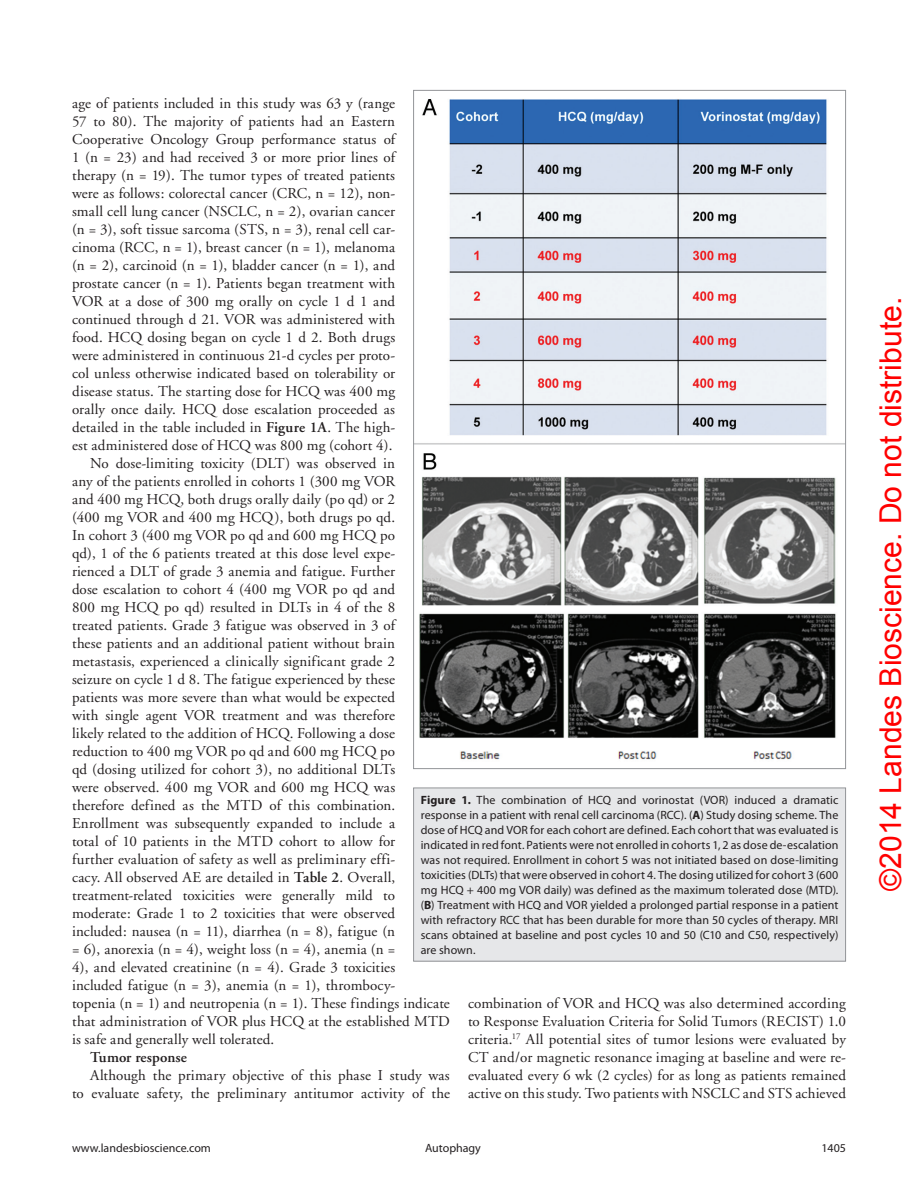
<style>
.page{position:relative;width:918px;height:1188px;background:#fff}
.page>*{position:absolute;margin:0;border:0;box-sizing:border-box;transform-origin:0 0}
.t1{font:30.15px "Arial";color:#f00}
.t2{font:15px/18px "Adobe Garamond";letter-spacing:.01em;color:#231f20;text-align:right}
.t3{font:600 15px "Adobe Garamond";letter-spacing:.005em;color:#231f20}
.t4{font:12px/15px "Myriad Pro";letter-spacing:.01em;color:#231f20}
.s1{font-weight:600}
.s2{font-weight:700}
</style>
<div class="page">
<img style="left:415px;top:99px;width:429px;height:661px">
<div style="left:414px;top:788px;width:432px;height:173px;background:#e6e7e9"></div>
<div style="left:413px;top:788px;width:433px;height:174px;border:1px solid #939598"></div>
<p class="t2" style="left:72px;top:95px;width:325px">age of patients included in this study was 63 y (range</p>
<p class="t2" style="left:72px;top:113px;width:325px">57 to 80). The majority of patients had an Eastern</p>
<p class="t2" style="left:72px;top:131px;width:325px">Cooperative Oncology Group performance status of</p>
<p class="t2" style="left:72px;top:149px;width:325px">1 (n = 23) and had received 3 or more prior lines of</p>
<p class="t2" style="left:72px;top:167px;width:325px">therapy (n = 19). The tumor types of treated patients</p>
<p class="t2" style="left:72px;top:185px;width:325px">were as follows: colorectal cancer (CRC, n = 12), non-</p>
<p class="t2" style="left:72px;top:203px;width:325px">small cell lung cancer (NSCLC, n = 2), ovarian cancer</p>
<p class="t2" style="left:72px;top:221px;width:325px">(n = 3), soft tissue sarcoma (STS, n = 3), renal cell car-</p>
<p class="t2" style="left:72px;top:239px;width:325px">cinoma (RCC, n = 1), breast cancer (n = 1), melanoma</p>
<p class="t2" style="left:72px;top:257px;width:325px">(n = 2), carcinoid (n = 1), bladder cancer (n = 1), and</p>
<p class="t2" style="left:72px;top:275px;width:325px">prostate cancer (n = 1). Patients began treatment with</p>
<p class="t2" style="left:72px;top:293px;width:325px">VOR at a dose of 300 mg orally on cycle 1 d 1 and</p>
<p class="t2" style="left:72px;top:311px;width:325px">continued through d 21. VOR was administered with</p>
<p class="t2" style="left:72px;top:329px;width:325px">food. HCQ dosing began on cycle 1 d 2. Both drugs</p>
<p class="t2" style="left:72px;top:347px;width:325px">were administered in continuous 21-d cycles per proto-</p>
<p class="t2" style="left:72px;top:365px;width:325px">col unless otherwise indicated based on tolerability or</p>
<p class="t2" style="left:72px;top:383px;width:325px">disease status. The starting dose for HCQ was 400 mg</p>
<p class="t2" style="left:72px;top:401px;width:325px">orally once daily. HCQ dose escalation proceeded as</p>
<p class="t2" style="left:72px;top:419px;width:325px">detailed in the table included in <span class="s1">Figure 1A</span>. The high-</p>
<p class="t2" style="left:72px;top:437px;width:322px">est administered dose of HCQ was 800 mg (cohort 4).</p>
<p class="t2" style="left:90px;top:455px;width:307px">No dose-limiting toxicity (DLT) was observed in</p>
<p class="t2" style="left:72px;top:473px;width:325px">any of the patients enrolled in cohorts 1 (300 mg VOR</p>
<p class="t2" style="left:72px;top:491px;width:325px">and 400 mg HCQ, both drugs orally daily (po qd) or 2</p>
<p class="t2" style="left:72px;top:509px;width:325px">(400 mg VOR and 400 mg HCQ), both drugs po qd.</p>
<p class="t2" style="left:72px;top:527px;width:325px">In cohort 3 (400 mg VOR po qd and 600 mg HCQ po</p>
<p class="t2" style="left:72px;top:545px;width:325px">qd), 1 of the 6 patients treated at this dose level expe-</p>
<p class="t2" style="left:72px;top:563px;width:325px">rienced a DLT of grade 3 anemia and fatigue. Further</p>
<p class="t2" style="left:72px;top:581px;width:325px">dose escalation to cohort 4 (400 mg VOR po qd and</p>
<p class="t2" style="left:72px;top:599px;width:325px">800 mg HCQ po qd) resulted in DLTs in 4 of the 8</p>
<p class="t2" style="left:72px;top:617px;width:325px">treated patients. Grade 3 fatigue was observed in 3 of</p>
<p class="t2" style="left:72px;top:635px;width:325px">these patients and an additional patient without brain</p>
<p class="t2" style="left:72px;top:653px;width:325px">metastasis, experienced a clinically significant grade 2</p>
<p class="t2" style="left:72px;top:671px;width:325px">seizure on cycle 1 d 8. The fatigue experienced by these</p>
<p class="t2" style="left:72px;top:689px;width:325px">patients was more severe than what would be expected</p>
<p class="t2" style="left:72px;top:707px;width:325px">with single agent VOR treatment and was therefore</p>
<p class="t2" style="left:72px;top:725px;width:325px">likely related to the addition of HCQ. Following a dose</p>
<p class="t2" style="left:72px;top:743px;width:325px">reduction to 400 mg VOR po qd and 600 mg HCQ po</p>
<p class="t2" style="left:72px;top:761px;width:325px">qd (dosing utilized for cohort 3), no additional DLTs</p>
<p class="t2" style="left:72px;top:779px;width:325px">were observed. 400 mg VOR and 600 mg HCQ was</p>
<p class="t2" style="left:72px;top:797px;width:325px">therefore defined as the MTD of this combination.</p>
<p class="t2" style="left:72px;top:815px;width:325px">Enrollment was subsequently expanded to include a</p>
<p class="t2" style="left:72px;top:833px;width:325px">total of 10 patients in the MTD cohort to allow for</p>
<p class="t2" style="left:72px;top:851px;width:325px">further evaluation of safety as well as preliminary effi-</p>
<p class="t2" style="left:72px;top:869px;width:325px">cacy. All observed AE are detailed in <span class="s1">Table 2</span>. Overall,</p>
<p class="t2" style="left:72px;top:887px;width:325px">treatment-related toxicities were generally mild to</p>
<p class="t2" style="left:72px;top:905px;width:325px">moderate: Grade 1 to 2 toxicities that were observed</p>
<p class="t2" style="left:72px;top:923px;width:325px">included: nausea (n = 11), diarrhea (n = 8), fatigue (n</p>
<p class="t2" style="left:72px;top:941px;width:325px">= 6), anorexia (n = 4), weight loss (n = 4), anemia (n =</p>
<p class="t2" style="left:72px;top:959px;width:325px">4), and elevated creatinine (n = 4). Grade 3 toxicities</p>
<p class="t2" style="left:72px;top:977px;width:325px">included fatigue (n = 3), anemia (n = 1), thrombocy-</p>
<p class="t2" style="left:72px;top:995px;width:379px">topenia (n = 1) and neutropenia (n = 1). These findings indicate</p>
<p class="t2" style="left:72px;top:1013px;width:379px">that administration of VOR plus HCQ at the established MTD</p>
<p class="t2" style="left:72px;top:1031px;width:204px">is safe and generally well tolerated.</p>
<p class="t3" style="left:90px;top:1049px;width:99px">Tumor response</p>
<p class="t2" style="left:72px;top:1067px;width:379px">Although the primary objective of this phase I study was<br>to evaluate safety, the preliminary antitumor activity of the</p>
<p class="t4" style="left:421px;top:792px;width:419px"><span class="s2">Figure 1.</span> The combination of HCQ and vorinostat (VOR) induced a dramatic response in a patient with renal cell carcinoma (RCC). (<span class="s2">A</span>) Study dosing scheme. The dose of HCQ and VOR for each cohort are defined. Each cohort that was evaluated is indicated in red font. Patients were not enrolled in cohorts 1, 2 as dose de-escalation was not required. Enrollment in cohort 5 was not initiated based on dose-limiting toxicities (DLTs) that were observed in cohort 4. The dosing utilized for cohort 3 (600 mg HCQ + 400 mg VOR daily) was defined as the maximum tolerated dose (MTD). (<span class="s2">B</span>) Treatment with HCQ and VOR yielded a prolonged partial response in a patient with refractory RCC that has been durable for more than 50 cycles of therapy. MRI scans obtained at baseline and post cycles 10 and 50 (C10 and C50, respectively) are shown.</p>
<p class="t2" style="left:468px;top:995px;width:379px;text-align:justify">combination of VOR and HCQ was also determined according to Response Evaluation Criteria for Solid Tumors (RECIST) 1.0 criteria.<sup>17</sup> All potential sites of tumor lesions were evaluated by CT and/or magnetic resonance imaging at baseline and were re&shy;evaluated every 6 wk (2 cycles) for as long as patients remained active on this study. Two patients with NSCLC and STS achieved</p>
<p class="t4" style="left:72px;top:1140px;width:251px">www.landesbioscience.com A</p>
<p class="t4" style="left:432px;top:1140px;width:50px">utophagy</p>
<p class="t4" style="left:821px;top:1140px;width:26px">1405</p>
<h1 class="t1" style="left:871px;top:891px;width:595px;rotate:-90deg">©2014 Landes Bioscience. Do not distribute.</h1>
</div>
